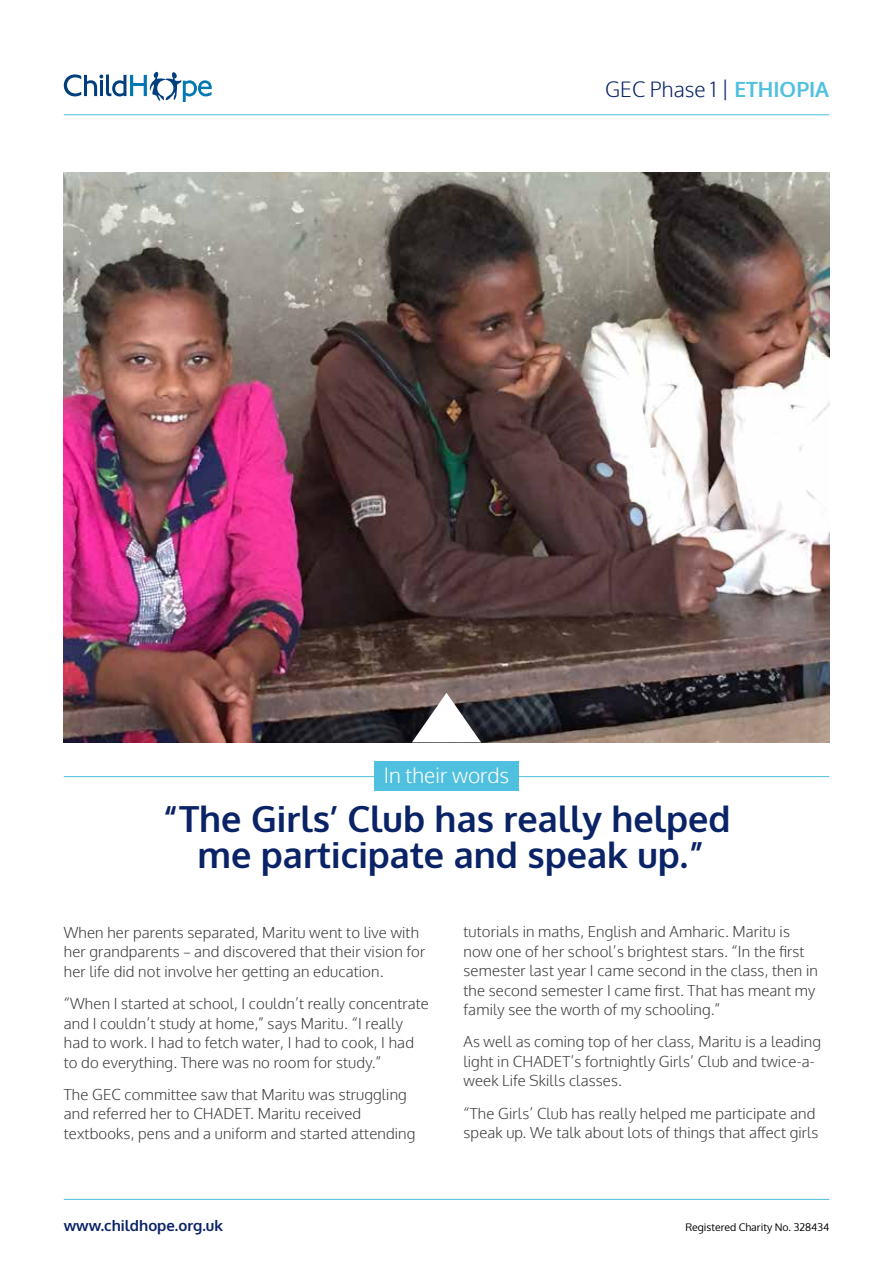
<style>
.page{position:relative;width:893px;height:1263px;background:#fff}
.page>*{position:absolute;margin:0;border:0;box-sizing:border-box;transform-origin:0 0}
.t1{font:700 36px/36px "Oxygen";color:#0a2367;text-align:center}
.t2{font:300 21px "Oxygen";color:#0a2367}
.t3{font:300 21px "Oxygen";color:#fff}
.t4{font:300 15px/19.5px "Oxygen";letter-spacing:.01em;color:#3c3c3b}
.t5{font:700 15px "Oxygen";color:#0a2367}
.t6{font:10.5px "Oxygen";color:#000}
.s1{font-weight:700;color:#50c0df}
.s2{font-family:"Source Sans Pro"}
</style>
<div class="page">
<img style="left:64px;top:172px;width:765px;height:570px">
<hr style="left:64px;top:1199px;width:765px;height:1px;background:#50c0df">
<svg style="left:64px;top:71px;width:148px;height:31px"></svg>
<hr style="left:64px;top:114px;width:765px;height:1px;background:#50c0df">
<svg style="left:412px;top:693px;width:69px;height:49px"></svg>
<hr style="left:64px;top:776px;width:765px;height:1px;background:#50c0df">
<div style="left:374px;top:761px;width:145px;height:29px;background:#50c0df"></div>
<h2 class="t2" style="left:605px;top:77px;width:225px">GEC Phase 1 | <span class="s1">ETHIOPIA</span></h2>
<h2 class="t3" style="left:384px;top:762px;width:127px">In their words</h2>
<h1 class="t1" style="left:162px;top:801px;width:570px">“The Girls’ Club has really helped me participate and speak up.”</h1>
<p class="t4" style="left:64px;top:923px;width:363px">When her parents separated, Maritu went to live with her grandparents <span class="s2">–</span> and discovered that their vision for her life did not involve her getting an education.</p>
<p class="t4" style="left:64px;top:994px;width:367px">“When I started at school, I couldn’t really concentrate and I couldn’t study at home,” says Maritu. “I really had to work. I had to fetch water, I had to cook, I had to do everything. There was no room for study.”</p>
<p class="t4" style="left:64px;top:1085px;width:353px">The GEC committee saw that Maritu was struggling and referred her to CHADET. Maritu received textbooks, pens and a uniform and started attending</p>
<p class="t4" style="left:463px;top:922px;width:356px">tutorials in maths, English and Amharic. Maritu is now one of her school’s brightest stars. “In the first semester last year I came second in the class, then in the second semester I came first. That has meant my family see the worth of my schooling.”</p>
<p class="t4" style="left:463px;top:1033px;width:359px">As well as coming top of her class, Maritu is a leading light in CHADET’s fortnightly Girls’ Club and twice-a&shy;week Life Skills classes.</p>
<p class="t4" style="left:463px;top:1104px;width:357px">“The Girls’ Club has really helped me participate and speak up. We talk about lots of things that affect girls</p>
<p class="t5" style="left:64px;top:1216px;width:161px">www.childhope.org.uk</p>
<p class="t6" style="left:685px;top:1220px;width:145px">Registered Charity No. 328434</p>
</div>
